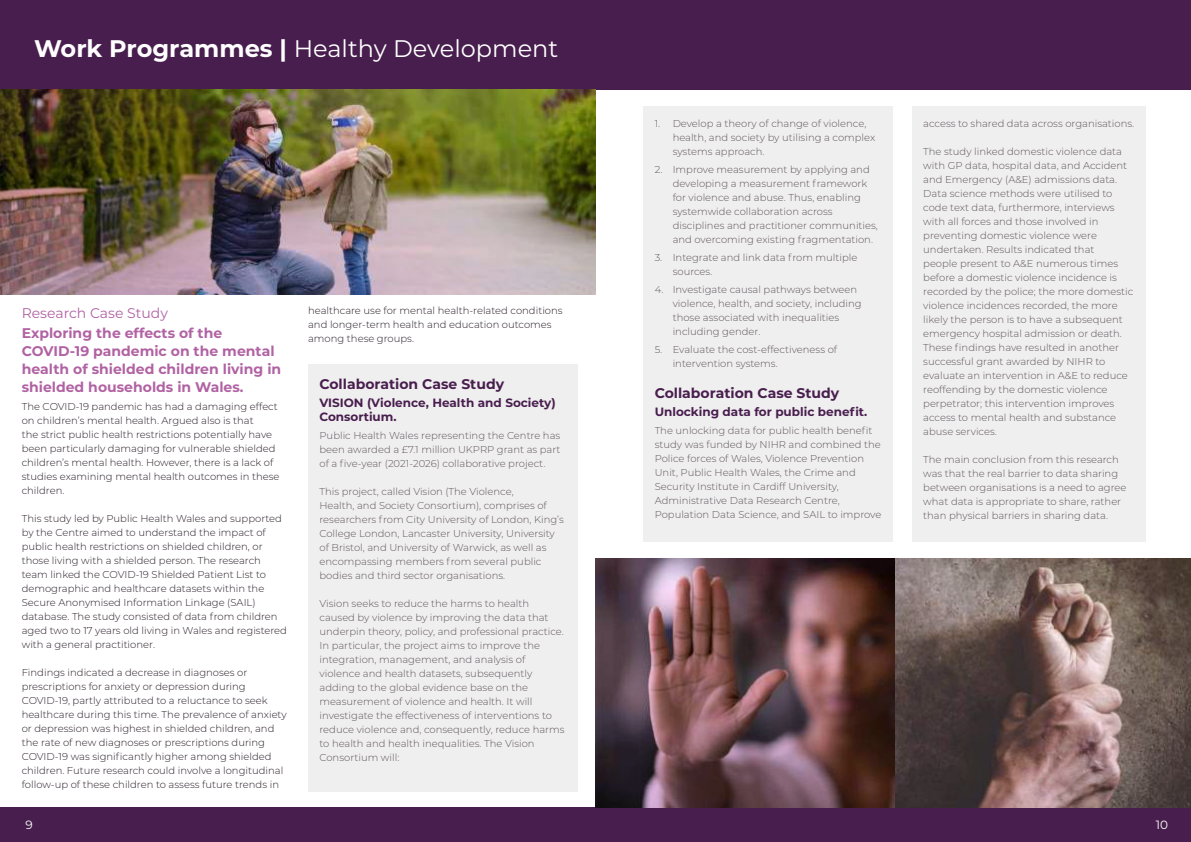
<style>
.page{position:relative;width:1191px;height:842px;background:#fff}
.page>*{position:absolute;margin:0;border:0;box-sizing:border-box;transform-origin:0 0}
.t1{font:24px "Montserrat";color:#fff}
.t2{font:700 14px/18px "Montserrat";color:#b162a3}
.t3{font:700 14px "Montserrat";color:#481e4e}
.t4{font:14px "Montserrat";color:#b162a3}
.t5{font:700 12px/14px "Montserrat";color:#481e4e}
.t6{font:12px "Montserrat";color:#fff}
.t7{font:300 10px/14px "Montserrat";color:#5d555c}
.t8{font:300 10px/14px "Montserrat";color:#291e28}
.s1{font-weight:700}
</style>
<div class="page">
<div style="left:0;top:808px;width:1191px;height:34px;background:#481e4e"></div>
<div style="left:0;top:0;width:1191px;height:89px;background:#481e4e"></div>
<div style="left:643px;top:106px;width:250px;height:435px;background:#f0efef"></div>
<div style="left:308px;top:364px;width:269px;height:427px;background:#f0efef"></div>
<img style="left:0;top:89px;width:595px;height:206px">
<img style="left:595px;top:558px;width:596px;height:250px">
<div style="left:912px;top:106px;width:233px;height:435px;background:#f0efef"></div>
<h1 class="t1" style="left:126px;top:39px;width:391px"><span class="s1">ackages |</span> Healthy Development</h1>
<h1 class="t1" style="left:34px;top:39px;width:525px"><span class="s1">Work Programmes |</span> Healthy Development</h1>
<h2 class="t4" style="left:22px;top:308px;width:148px">Research Case Study</h2>
<h2 class="t2" style="left:22px;top:325px;width:261px">Exploring the effects of the<br>COVID-19 pandemic on the mental health of shielded children living in shielded households in Wales.</h2>
<p class="t8" style="left:22px;top:400px;width:259px">The COVID-19 pandemic has had a damaging effect on children’s mental health. Argued also is that<br>the strict public health restrictions potentially have been particularly damaging for vulnerable shielded children’s mental health. However, there is a lack of studies examining mental health outcomes in these children.</p>
<p class="t8" style="left:22px;top:512px;width:267px">This study led by Public Health Wales and supported by the Centre aimed to understand the impact of public health restrictions on shielded children, or those living with a shielded person. The research team linked the COVID-19 Shielded Patient List to demographic and healthcare datasets within the Secure Anonymised Information Linkage (SAIL) database. The study consisted of data from children aged two to 17 years old living in Wales and registered with a general practitioner.</p>
<p class="t8" style="left:22px;top:666px;width:266px">Findings indicated a decrease in diagnoses or prescriptions for anxiety or depression during COVID-19, partly attributed to a reluctance to seek healthcare during this time. The prevalence of anxiety or depression was highest in shielded children, and the rate of new diagnoses or prescriptions during COVID-19 was significantly higher among shielded children. Future research could involve a longitudinal follow-up of these children to assess future trends in</p>
<p class="t8" style="left:308px;top:304px;width:256px">healthcare use for mental health-related conditions and longer-term health and education outcomes among these groups.</p>
<h2 class="t3" style="left:319px;top:377px;width:186px">Collaboration Case Study</h2>
<p class="t5" style="left:319px;top:396px;width:238px">VISION (Violence, Health and Society)<br>Consortium.</p>
<p class="t7" style="left:319px;top:428px;width:242px;text-align:justify">Public Health Wales representing the Centre has been awarded a £7.1 million UKPRP grant as part of a five-year (2021-2026) collaborative project.</p>
<p class="t7" style="left:319px;top:484px;width:246px">This project, called Vision (The Violence,<br>Health, and Society Consortium), comprises of researchers from City University of London, King’s College London, Lancaster University, University of Bristol, and University of Warwick, as well as encompassing members from several public bodies and third sector organisations.</p>
<p class="t7" style="left:319px;top:596px;width:246px">Vision seeks to reduce the harms to health caused by violence by improving the data that underpin theory, policy, and professional practice.<br>In particular, the project aims to improve the integration, management, and analysis of violence and health datasets, subsequently adding to the global evidence base on the measurement of violence and health. It will investigate the effectiveness of interventions to reduce violence and, consequently, reduce harms to health and health inequalities. The Vision Consortium will:</p>
<p class="t7" style="left:672px;top:117px;width:204px;text-indent:-18px">1. Develop a theory of change of violence, health, and society by utilising a complex systems approach.</p>
<p class="t7" style="left:672px;top:163px;width:207px;text-indent:-18px">2. Improve measurement by applying and developing a measurement framework for violence and abuse. Thus, enabling systemwide collaboration across disciplines and practitioner communities, and overcoming existing fragmentation.</p>
<p class="t7" style="left:672px;top:251px;width:186px;text-indent:-18px">3. Integrate and link data from multiple sources.</p>
<p class="t7" style="left:672px;top:283px;width:191px;text-indent:-18px">4. Investigate causal pathways between violence, health, and society, including those associated with inequalities including gender.</p>
<p class="t7" style="left:672px;top:343px;width:166px;text-indent:-18px">5. Evaluate the cost-effectiveness of intervention systems.</p>
<h2 class="t3" style="left:654px;top:386px;width:186px">Collaboration Case Study</h2>
<p class="t5" style="left:654px;top:405px;width:214px">Unlocking data for public benefit.</p>
<p class="t7" style="left:654px;top:424px;width:228px">The unlocking data for public health benefit study was funded by NIHR and combined the Police forces of Wales, Violence Prevention Unit, Public Health Wales, the Crime and Security Institute in Cardiff University, Administrative Data Research Centre, Population Data Science, and SAIL to improve</p>
<p class="t7" style="left:923px;top:117px;width:212px">access to shared data across organisations.</p>
<p class="t7" style="left:923px;top:145px;width:212px">The study linked domestic violence data with GP data, hospital data, and Accident and Emergency (A&amp;E) admissions data.<br>Data science methods were utilised to code text data, furthermore, interviews with all forces and those involved in preventing domestic violence were undertaken. Results indicated that<br>people present to A&amp;E numerous times before a domestic violence incidence is recorded by the police; the more domestic violence incidences recorded, the more likely the person is to have a subsequent emergency hospital admission or death.<br>These findings have resulted in another successful grant awarded by NIHR to evaluate an intervention in A&amp;E to reduce reoffending by the domestic violence perpetrator; this intervention improves access to mental health and substance abuse services.</p>
<p class="t7" style="left:923px;top:453px;width:205px">The main conclusion from this research was that the real barrier to data sharing between organisations is a need to agree what data is appropriate to share, rather than physical barriers in sharing data.</p>
<p class="t6" style="left:25px;top:820px;width:9px">9</p>
<p class="t6" style="left:1155px;top:820px;width:14px">10</p>
</div>
